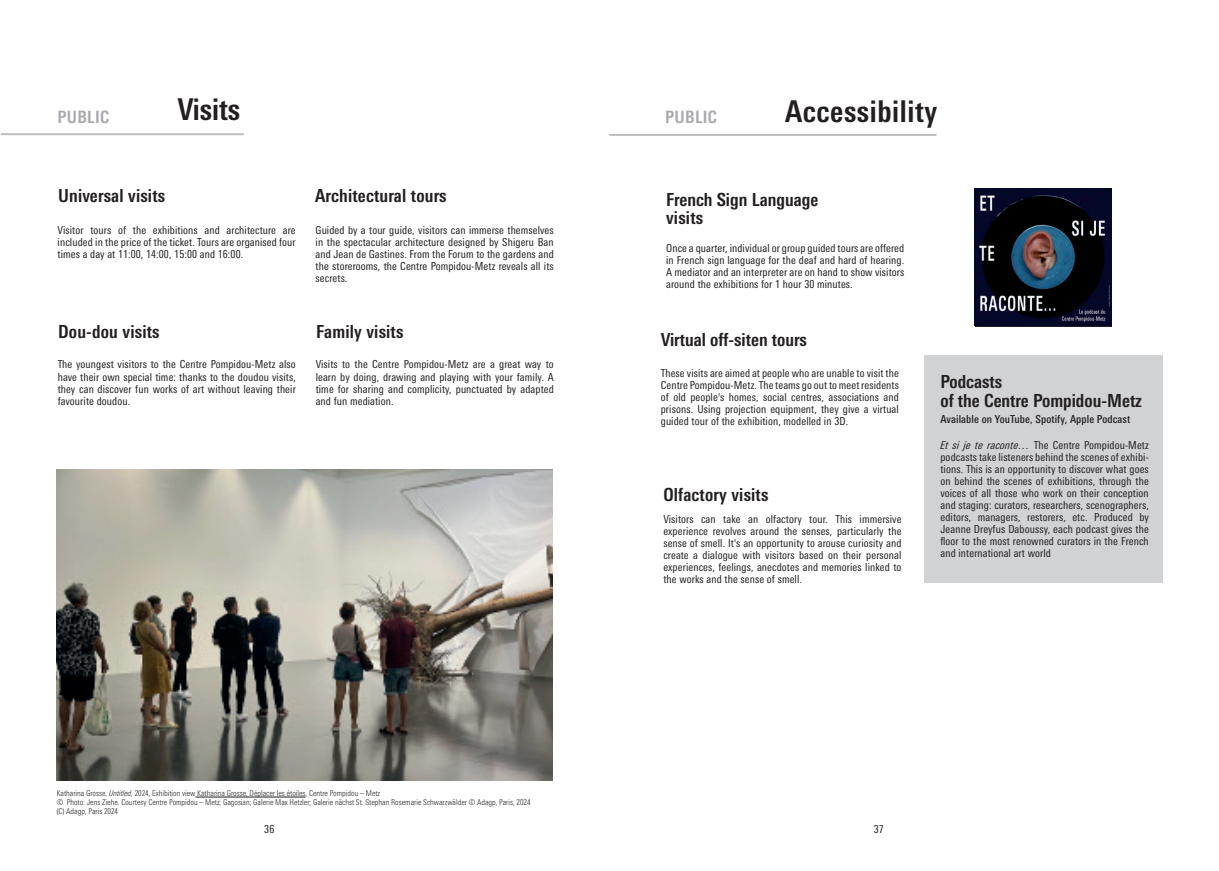
<style>
.page{position:relative;width:1219px;height:871px;background:#fff}
.page>*{position:absolute;margin:0;border:0;box-sizing:border-box;transform-origin:0 0}
.t1{font:700 condensed 30px "Univers Next Pro";letter-spacing:.02em;color:#231f20}
.t2{font:700 condensed 18px/18px "Univers Next Pro";color:#231f20}
.t3{font:700 condensed 17px "Univers Next Pro";letter-spacing:.02em;color:#a8a9ad}
.t4{font:condensed 11px/12px "Univers Next Pro";letter-spacing:.01em;color:#231f20;text-align:justify}
.t5{font:500 condensed 11px "Univers Next Pro";letter-spacing:.01em;color:#231f20}
.t6{font:300 condensed 8px/9px "Univers Next Pro";color:#231f20}
.s1{font-style:italic}
</style>
<div class="page">
<hr style="left:1px;top:133px;width:243px;height:2px;background:#bcbdc0">
<img style="left:57px;top:469px;width:496px;height:311px">
<hr style="left:196px;top:796px;width:110px;height:1px;background:#231f20">
<hr style="left:609px;top:134px;width:327px;height:2px;background:#bcbdc0">
<div style="left:924px;top:355px;width:238px;height:227px;background:#d1d2d4"></div>
<img style="left:975px;top:188px;width:137px;height:137px">
<h3 class="t3" style="left:57px;top:107px;width:53px">PUBLIC</h3>
<h1 class="t1" style="left:177px;top:91px;width:64px">Visits</h1>
<h2 class="t2" style="left:58px;top:187px;width:109px">Universal visits</h2>
<h2 class="t2" style="left:315px;top:187px;width:133px">Architectural tours</h2>
<p class="t4" style="left:58px;top:224px;width:240px">Visitor tours of the exhibitions and architecture are included in the price of the ticket. Tours are organised four times a day at 11:00, 14:00, 15:00 and 16:00.</p>
<p class="t4" style="left:316px;top:224px;width:240px">Guided by a tour guide, visitors can immerse themselves in the spectacular architecture designed by Shigeru Ban and Jean de Gastines. From the Forum to the gardens and the storerooms, the Centre Pompidou-Metz reveals all its secrets.</p>
<h2 class="t2" style="left:58px;top:323px;width:103px">Dou-dou visits</h2>
<h2 class="t2" style="left:316px;top:323px;width:89px">Family visits</h2>
<p class="t4" style="left:58px;top:358px;width:240px">The youngest visitors to the Centre Pompidou-Metz also have their own special time: thanks to the doudou visits, they can discover fun works of art without leaving their favourite doudou.</p>
<p class="t4" style="left:316px;top:358px;width:240px">Visits to the Centre Pompidou-Metz are a great way to learn by doing, drawing and playing with your family. A time for sharing and complicity, punctuated by adapted and fun mediation.</p>
<p class="t6" style="left:57px;top:788px;width:475px">Katharina Grosse, <span class="s1">Untitled,</span> 2024, Exhibition view Katharina Grosse, Déplacer les étoiles, Centre Pompidou – Metz<br>© Photo: Jens Ziehe. Courtesy Centre Pompidou – Metz; Gagosian; Galerie Max Hetzler; Galerie nächst St. Stephan Rosemarie Schwarzwälder © Adagp, Paris, 2024 (C) Adagp, Paris 2024</p>
<p class="t4" style="left:264px;top:822px;width:12px">36</p>
<h3 class="t3" style="left:665px;top:107px;width:53px">PUBLIC</h3>
<h1 class="t1" style="left:785px;top:93px;width:153px">Accessibility</h1>
<h2 class="t2" style="left:666px;top:191px;width:154px">French Sign Language visits</h2>
<p class="t4" style="left:666px;top:242px;width:240px">Once a quarter, individual or group guided tours are offered in French sign language for the deaf and hard of hearing.<br>A mediator and an interpreter are on hand to show visitors around the exhibitions for 1 hour 30 minutes.</p>
<h2 class="t2" style="left:661px;top:331px;width:148px">Virtual off-siten tours</h2>
<p class="t4" style="left:661px;top:366px;width:240px">These visits are aimed at people who are unable to visit the Centre Pompidou-Metz. The teams go out to meet residents of old people's homes, social centres, associations and prisons. Using projection equipment, they give a virtual guided tour of the exhibition, modelled in 3D.</p>
<h2 class="t2" style="left:663px;top:485px;width:107px">Olfactory visits</h2>
<p class="t4" style="left:663px;top:512px;width:240px">Visitors can take an olfactory tour. This immersive experience revolves around the senses, particularly the sense of smell. It's an opportunity to arouse curiosity and create a dialogue with visitors based on their personal experiences, feelings, anecdotes and memories linked to the works and the sense of smell.</p>
<h2 class="t2" style="left:940px;top:371px;width:203px;line-height:19px">Podcasts<br>of the Centre Pompidou-Metz</h2>
<p class="t4" style="left:940px;top:438px;width:210px"><span class="s1">Et si je te raconte…</span> The Centre Pompidou-Metz podcasts take listeners behind the scenes of exhibi&shy;tions. This is an opportunity to discover what goes on behind the scenes of exhibitions, through the voices of all those who work on their conception and staging: curators, researchers, scenographers, editors, managers, restorers, etc. Produced by Jeanne Dreyfus Daboussy, each podcast gives the floor to the most renowned curators in the French and international art world</p>
<p class="t5" style="left:940px;top:412px;width:191px">Available on YouTube, Spotify, Apple Podcast</p>
<p class="t4" style="left:874px;top:822px;width:12px">37</p>
</div>
